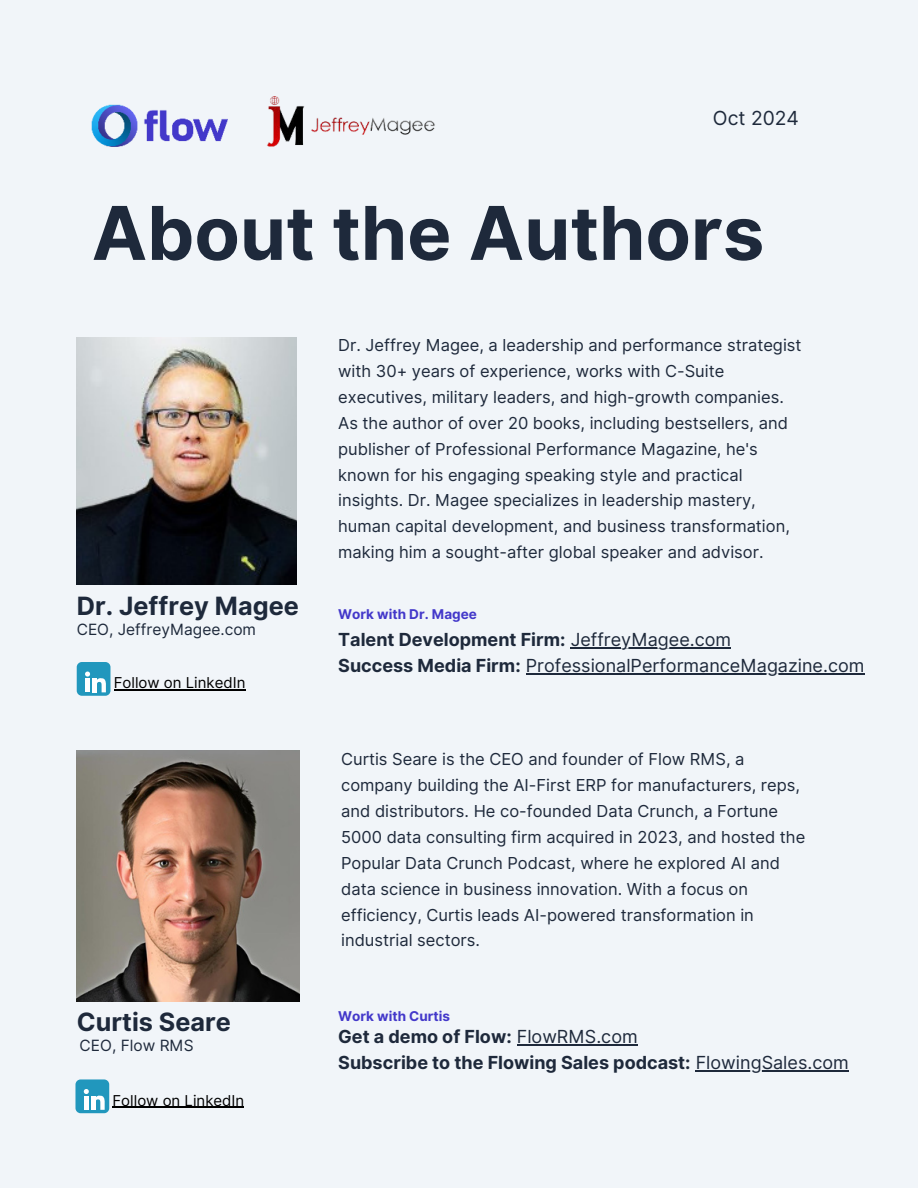
<style>
.page{position:relative;width:918px;height:1188px;background:#f1f5f9}
.page>*{position:absolute;margin:0;border:0;box-sizing:border-box;transform-origin:0 0}
.t1{font:700 74.25px "Inter";color:#1e293b}
.t2{font:700 25.2px "Inter";color:#1e293b}
.t3{font:19.35px "Inter";color:#1e293b}
.t4{font:18px/26.5px "Inter";color:#1e293b}
.t5{font:700 18px/25.8px "Inter";color:#1e293b}
.t6{font:16.5px/25.8px "Inter";color:#1e293b}
.t7{font:15.45px "Inter";color:#1e293b}
.t8{font:15px "Inter";color:#000}
.t9{font:700 13.5px "Inter";color:#4338ca}
.s1{font-weight:700}
.s2{font-weight:400}
</style>
<div class="page">
<img style="left:77px;top:751px;width:222px;height:250px">
<img style="left:92px;top:104px;width:136px;height:43px">
<img style="left:267px;top:96px;width:38px;height:51px">
<img style="left:77px;top:337px;width:219px;height:248px">
<img style="left:286px;top:116px;width:149px;height:19px">
<div style="left:77px;top:662px;width:33px;height:34px;background:#2197bd;border-radius:5px"></div>
<svg style="left:85px;top:672px;width:21px;height:20px"></svg>
<hr style="left:571px;top:647px;width:160px;height:2px;background:#1e293b">
<hr style="left:526px;top:673px;width:339px;height:2px;background:#1e293b">
<hr style="left:517px;top:1044px;width:121px;height:1px;background:#1e293b">
<hr style="left:696px;top:1070px;width:153px;height:1px;background:#1e293b">
<hr style="left:114px;top:689px;width:132px;height:2px;background:#000">
<div style="left:75px;top:1079px;width:34px;height:34px;background:#2197bd;border-radius:5px"></div>
<svg style="left:84px;top:1089px;width:21px;height:21px"></svg>
<hr style="left:112px;top:1107px;width:132px;height:1px;background:#000">
<p class="t3" style="left:713px;top:104px;width:88px">Oct 2024</p>
<h1 class="t1" style="left:92px;top:179px;width:674px">About the Authors</h1>
<h2 class="t2" style="left:77px;top:587px;width:224px">Dr. Jeffrey Magee</h2>
<p class="t7" style="left:77px;top:618px;width:181px">CEO, JeffreyMagee.com</p>
<p class="t8" style="left:114px;top:672px;width:133px">Follow on LinkedIn</p>
<h2 class="t2" style="left:77px;top:1004px;width:156px">Curtis Seare</h2>
<p class="t7" style="left:80px;top:1034px;width:115px">CEO, Flow RMS</p>
<p class="t8" style="left:112px;top:1089px;width:133px">Follow on LinkedIn</p>
<p class="t6" style="left:338px;top:332px;width:465px">Dr. Jeffrey Magee, a leadership and performance strategist with 30+ years of experience, works with C-Suite executives, military leaders, and high-growth companies.<br>As the author of over 20 books, including bestsellers, and publisher of Professional Performance Magazine, he's known for his engaging speaking style and practical insights. Dr. Magee specializes in leadership mastery, human capital development, and business transformation, making him a sought-after global speaker and advisor.</p>
<p class="t9" style="left:338px;top:605px;width:140px">Work with Dr. Magee</p>
<p class="t4" style="left:338px;top:626px;width:528px"><span class="s1">Talent Development Firm:</span> JeffreyMagee.com<br><span class="s1">Success Media Firm:</span> ProfessionalPerformanceMagazine.com</p>
<p class="t6" style="left:341px;top:747px;width:466px">Curtis Seare is the CEO and founder of Flow RMS, a company building the AI-First ERP for manufacturers, reps, and distributors. He co-founded Data Crunch, a Fortune 5000 data consulting firm acquired in 2023, and hosted the Popular Data Crunch Podcast, where he explored AI and data science in business innovation. With a focus on efficiency, Curtis leads AI-powered transformation in industrial sectors.</p>
<p class="t9" style="left:338px;top:1006px;width:113px">Work with Curtis</p>
<p class="t5" style="left:338px;top:1024px;width:512px">Get a demo of Flow: <span class="s2">FlowRMS.com<br></span>Subscribe to the Flowing Sales podcast: <span class="s2">FlowingSales.com</span></p>
</div>
